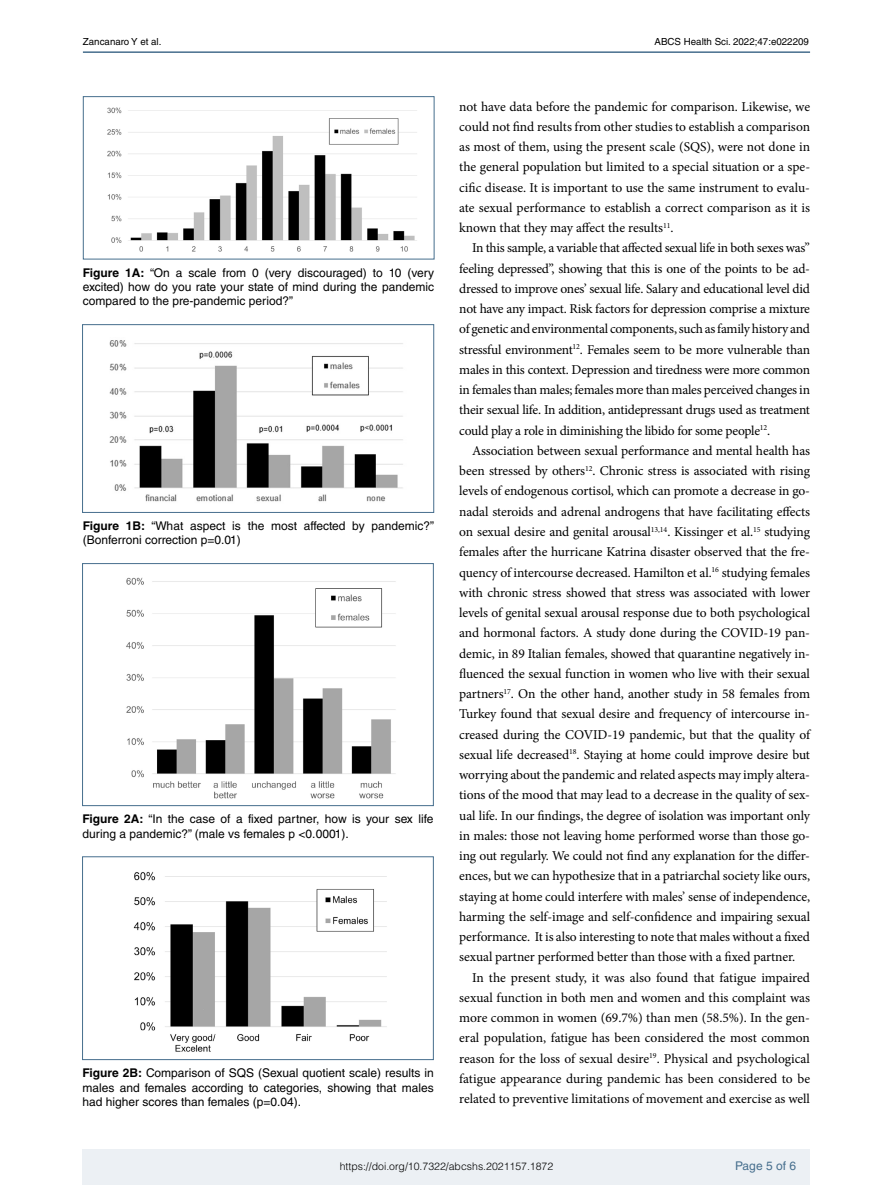
<style>
.page{position:relative;width:893px;height:1191px;background:#fff}
.page>*{position:absolute;margin:0;border:0;box-sizing:border-box;transform-origin:0 0}
.t1{font:13.5px/20.2px "Minion Pro";letter-spacing:-.01em;color:#000;text-align:justify}
.t2{font:12px/14.4px "Helvetica LT Std";color:#000;text-align:justify}
.t3{font:12px "Helvetica LT Std";color:#466e8d}
.t4{font:300 10.5px "Helvetica LT Std";color:#000}
.t5{font:9.75px "Helvetica LT Std";color:#000}
.s1{font-weight:700}
</style>
<div class="page">
<div style="left:83px;top:1148px;width:727px;height:36px;background:#ecf0f4"></div>
<hr style="left:83px;top:51px;width:727px;height:2px;background:#466e8d">
<div style="left:83px;top:96px;width:351px;height:163px;border:1px solid #466e8d"></div>
<div style="left:82px;top:324px;width:352px;height:189px;border:1px solid #466e8d"></div>
<div style="left:82px;top:563px;width:352px;height:243px;border:1px solid #466e8d"></div>
<img style="left:126px;top:577px;width:270px;height:222px">
<div style="left:82px;top:856px;width:352px;height:204px;border:1px solid #466e8d"></div>
<img style="left:133px;top:871px;width:254px;height:181px">
<img style="left:109px;top:340px;width:294px;height:162px">
<img style="left:107px;top:107px;width:310px;height:145px">
<p class="t5" style="left:83px;top:36px;width:80px">Zancanaro Y et al.</p>
<p class="t5" style="left:655px;top:36px;width:156px">ABCS Health Sci. 2022;47:e022209</p>
<p class="t2" style="left:83px;top:265px;width:353px"><span class="s1">Figure 1A:</span> “On a scale from 0 (very discouraged) to 10 (very excited) how do you rate your state of mind during the pandemic compared to the pre-pandemic period?”</p>
<p class="t2" style="left:83px;top:518px;width:353px"><span class="s1">Figure 1B:</span> “What aspect is the most affected by pandemic?” (Bonferroni correction p=0.01)</p>
<p class="t2" style="left:83px;top:811px;width:352px"><span class="s1">Figure 2A:</span> “In the case of a fixed partner, how is your sex life during a pandemic?” (male vs females p &lt;0.0001).</p>
<p class="t2" style="left:83px;top:1065px;width:353px"><span class="s1">Figure 2B:</span> Comparison of SQS (Sexual quotient scale) results in males and females according to categories, showing that males had higher scores than females (p=0.04).</p>
<p class="t1" style="left:459px;top:96px;width:352px">not have data before the pandemic for comparison. Likewise, we could not find results from other studies to establish a comparison as most of them, using the present scale (SQS), were not done in the general population but limited to a special situation or a spe&shy;cific disease. It is important to use the same instrument to evalu&shy;ate sexual performance to establish a correct comparison as it is known that they may affect the results<sup>11</sup>.</p>
<p class="t1" style="left:459px;top:238px;width:352px;text-indent:13px">In this sample, a variable that affected sexual life in both sexes was” feeling depressed”, showing that this is one of the points to be ad&shy;dressed to improve ones’ sexual life. Salary and educational level did not have any impact. Risk factors for depression comprise a mixture of genetic and environmental components, such as family history and stressful environment<sup>12</sup>. Females seem to be more vulnerable than males in this context. Depression and tiredness were more common in females than males; females more than males perceived changes in their sexual life. In addition, antidepressant drugs used as treatment could play a role in diminishing the libido for some people<sup>12</sup>.</p>
<p class="t1" style="left:459px;top:440px;width:352px;text-indent:13px">Association between sexual performance and mental health has been stressed by others<sup>12</sup>. Chronic stress is associated with rising levels of endogenous cortisol, which can promote a decrease in go&shy;nadal steroids and adrenal androgens that have facilitating effects on sexual desire and genital arousal<sup>13,14</sup>. Kissinger et al.<sup>15</sup> studying females after the hurricane Katrina disaster observed that the fre&shy;quency of intercourse decreased. Hamilton et al.<sup>16</sup> studying females with chronic stress showed that stress was associated with lower levels of genital sexual arousal response due to both psychological and hormonal factors. A study done during the COVID-19 pan&shy;demic, in 89 Italian females, showed that quarantine negatively in&shy;fluenced the sexual function in women who live with their sexual partners<sup>17</sup>. On the other hand, another study in 58 females from Turkey found that sexual desire and frequency of intercourse in&shy;creased during the COVID-19 pandemic, but that the quality of sexual life decreased<sup>18</sup>. Staying at home could improve desire but worrying about the pandemic and related aspects may imply altera&shy;tions of the mood that may lead to a decrease in the quality of sex&shy;ual life. In our findings, the degree of isolation was important only in males: those not leaving home performed worse than those go&shy;ing out regularly. We could not find any explanation for the differ&shy;ences, but we can hypothesize that in a patriarchal society like ours, staying at home could interfere with males’ sense of independence, harming the self-image and self-confidence and impairing sexual performance. It is also interesting to note that males without a fixed sexual partner performed better than those with a fixed partner.</p>
<p class="t1" style="left:459px;top:967px;width:352px;text-indent:13px">In the present study, it was also found that fatigue impaired sexual function in both men and women and this complaint was more common in women (69.7%) than men (58.5%). In the gen&shy;eral population, fatigue has been considered the most common reason for the loss of sexual desire<sup>19</sup>. Physical and psychological fatigue appearance during pandemic has been considered to be related to preventive limitations of movement and exercise as well</p>
<p class="t4" style="left:340px;top:1160px;width:215px">https://doi.org/10.7322/abcshs.2021157.1872</p>
<p class="t3" style="left:735px;top:1159px;width:62px">Page 5 of 6</p>
</div>
